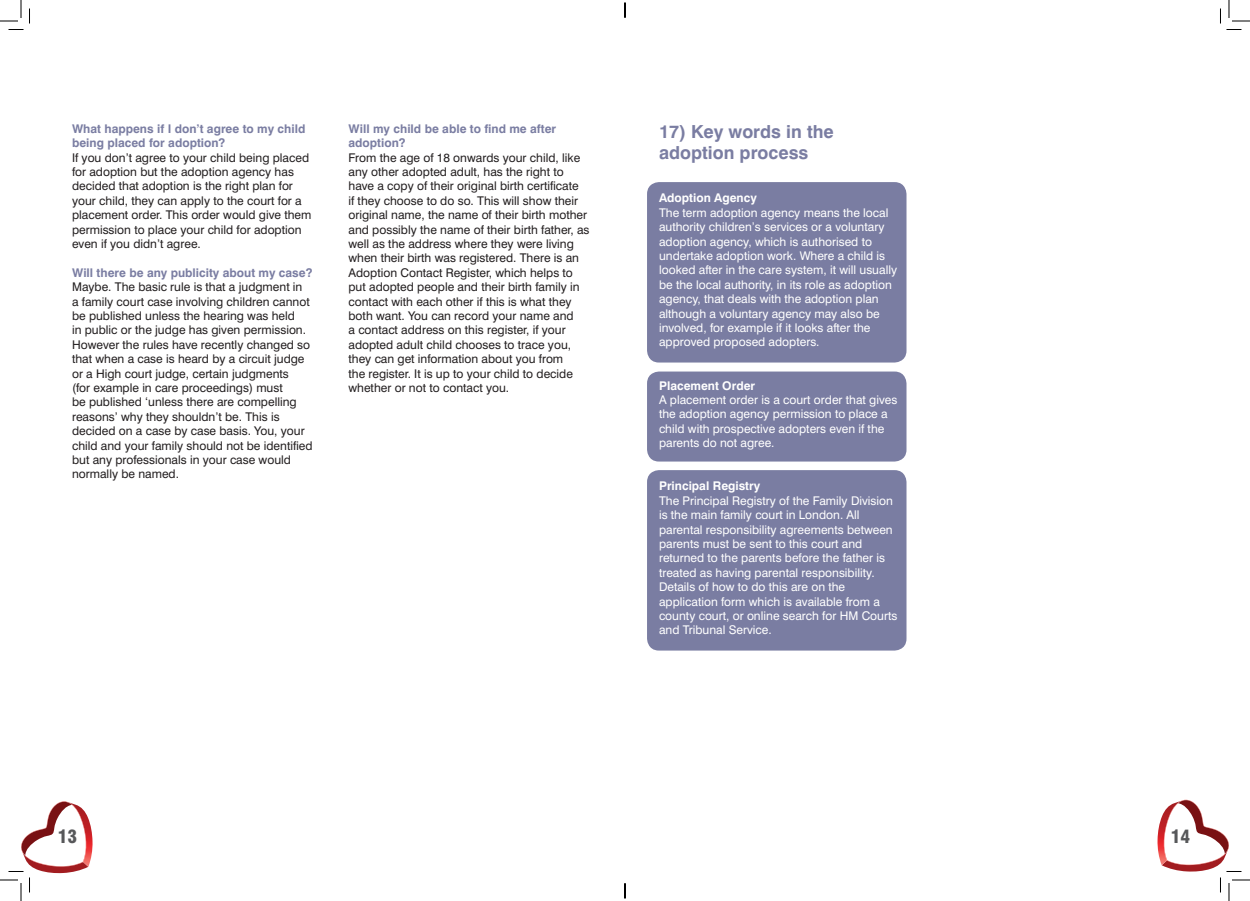
<style>
.page{position:relative;width:1250px;height:901px;background:#fff}
.page>*{position:absolute;margin:0;border:0;box-sizing:border-box;transform-origin:0 0}
.title1{font:700 18px/21.6px "Swiss 721 BT";color:#7a7da2}
.t1{font:900 condensed 18px "Swiss 721 BT";color:#57585a}
.body{font:12px/14.4px "Swiss 721 BT";color:#231f20}
.body-2{font:12px/14.4px "Swiss 721 BT";color:#fff}
.small_red_title{font:700 12px/14.4px "Swiss 721 BT";color:#7a7da2}
.small_red_title-2{font:700 12px "Swiss 721 BT";color:#fff}
</style>
<div class="page">
<div style="left:647px;top:182px;width:259px;height:181px;background:#7a7da2;border-radius:12px"></div>
<div style="left:647px;top:470px;width:259px;height:181px;background:#7a7da2;border-radius:12px"></div>
<div style="left:647px;top:372px;width:259px;height:90px;background:#7a7da2;border-radius:12px"></div>
<svg style="left:0;top:0;width:30px;height:30px"></svg>
<svg style="left:0;top:801px;width:93px;height:100px"></svg>
<svg style="left:1220px;top:0;width:30px;height:30px"></svg>
<svg style="left:1157px;top:799px;width:93px;height:102px"></svg>
<svg style="left:624px;top:3px;width:2px;height:15px"></svg>
<svg style="left:624px;top:883px;width:2px;height:15px"></svg>
<p class="small_red_title" style="left:72px;top:121px;width:235px">What happens if I don’t agree to my child being placed for adoption?</p>
<p class="body" style="left:72px;top:150px;width:241px">If you don’t agree to your child being placed for adoption but the adoption agency has decided that adoption is the right plan for your child, they can apply to the court for a placement order. This order would give them permission to place your child for adoption even if you didn’t agree.</p>
<p class="small_red_title" style="left:72px;top:265px;width:242px">Will there be any publicity about my case?</p>
<p class="body" style="left:72px;top:280px;width:242px">Maybe. The basic rule is that a judgment in<br>a family court case involving children cannot be published unless the hearing was held<br>in public or the judge has given permission.<br>However the rules have recently changed so that when a case is heard by a circuit judge or a High court judge, certain judgments<br>(for example in care proceedings) must<br>be published ‘unless there are compelling reasons’ why they shouldn’t be. This is decided on a case by case basis. You, your child and your family should not be identified but any professionals in your case would normally be named.</p>
<p class="small_red_title" style="left:348px;top:121px;width:209px">Will my child be able to find me after adoption?</p>
<p class="body" style="left:348px;top:150px;width:242px">From the age of 18 onwards your child, like any other adopted adult, has the right to have a copy of their original birth certificate<br>if they choose to do so. This will show their original name, the name of their birth mother and possibly the name of their birth father, as well as the address where they were living when their birth was registered. There is an Adoption Contact Register, which helps to put adopted people and their birth family in contact with each other if this is what they both want. You can record your name and<br>a contact address on this register, if your adopted adult child chooses to trace you, they can get information about you from<br>the register. It is up to your child to decide whether or not to contact you.</p>
<p class="title1" style="left:659px;top:120px;width:176px">17) Key words in the adoption process</p>
<p class="small_red_title-2" style="left:659px;top:191px;width:99px">Adoption Agency</p>
<p class="body-2" style="left:659px;top:205px;width:240px">The term adoption agency means the local authority children’s services or a voluntary adoption agency, which is authorised to undertake adoption work. Where a child is looked after in the care system, it will usually be the local authority, in its role as adoption agency, that deals with the adoption plan although a voluntary agency may also be involved, for example if it looks after the approved proposed adopters.</p>
<p class="small_red_title-2" style="left:659px;top:378px;width:98px">Placement Order</p>
<p class="body-2" style="left:659px;top:392px;width:240px">A placement order is a court order that gives the adoption agency permission to place a child with prospective adopters even if the parents do not agree.</p>
<p class="small_red_title-2" style="left:659px;top:479px;width:103px">Principal Registry</p>
<p class="body-2" style="left:659px;top:493px;width:240px">The Principal Registry of the Family Division is the main family court in London. All parental responsibility agreements between parents must be sent to this court and returned to the parents before the father is treated as having parental responsibility.<br>Details of how to do this are on the application form which is available from a county court, or online search for HM Courts and Tribunal Service.</p>
<p class="t1" style="left:58px;top:825px;width:21px">13</p>
<p class="t1" style="left:1170px;top:825px;width:21px">14</p>
</div>
